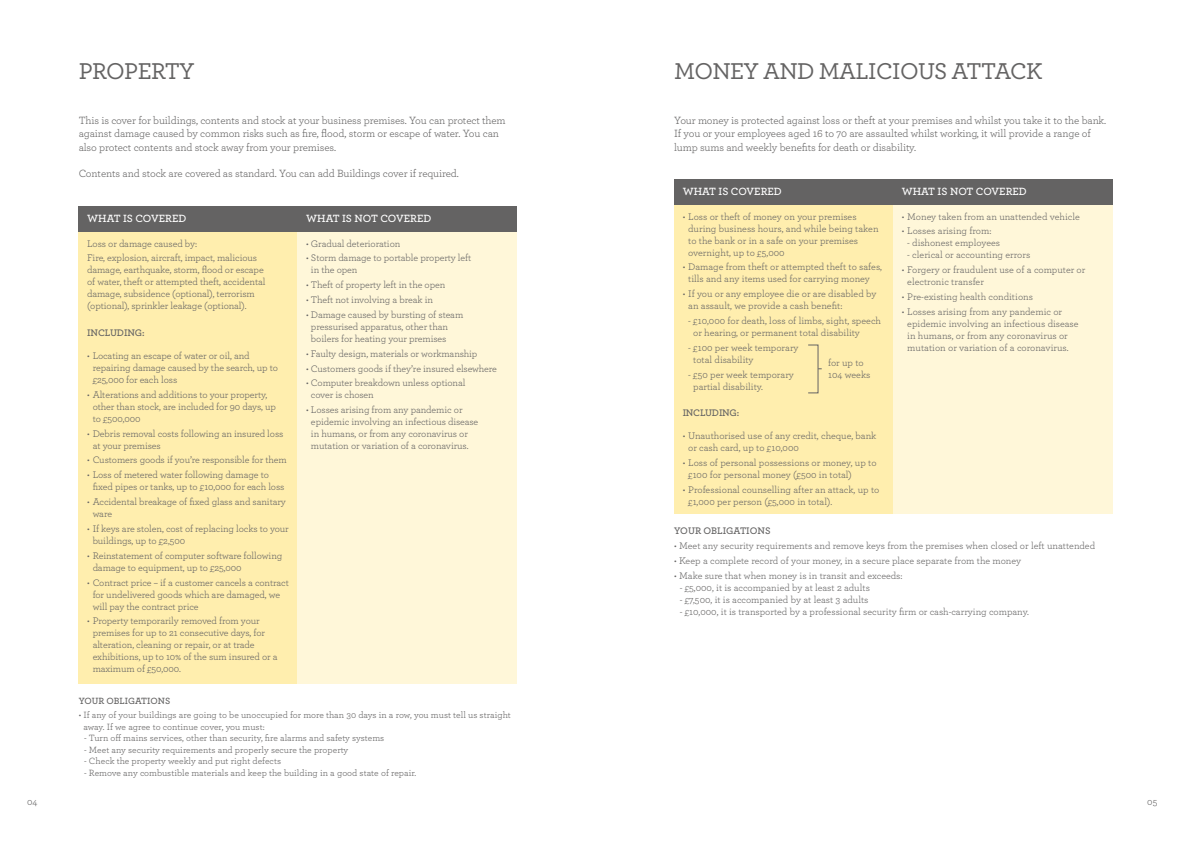
<style>
.page{position:relative;width:1191px;height:842px;background:#fff}
.page>*{position:absolute;margin:0;border:0;box-sizing:border-box;transform-origin:0 0}
.t1{font:500 24px "Archer";letter-spacing:-.025em;color:#646363}
.t2{font:11px/13.2px "Archer";letter-spacing:-.01em;color:#646363}
.t3{font:600 11px "Archer";color:#fff}
.t4{font:10px/12px "Archer";letter-spacing:-.01em;color:#646363}
.t5{font:600 10px "Archer";letter-spacing:-.01em;color:#646363}
.t6{font:9.5px/11.5px "Archer";color:#646363}
.t7{font:600 9.5px "Archer";color:#646363}
</style>
<div class="page">
<div style="left:79px;top:231px;width:219px;height:453px;background:#ffeeae"></div>
<div style="left:674px;top:204px;width:219px;height:309px;background:#ffeeae"></div>
<div style="left:298px;top:231px;width:219px;height:453px;background:#fff7d9"></div>
<div style="left:893px;top:204px;width:219px;height:309px;background:#fff7d9"></div>
<div style="left:79px;top:206px;width:219px;height:25px;background:#646363"></div>
<div style="left:298px;top:206px;width:219px;height:25px;background:#646363"></div>
<div style="left:674px;top:179px;width:219px;height:25px;background:#646363"></div>
<div style="left:893px;top:179px;width:219px;height:25px;background:#646363"></div>
<h1 class="t1" style="left:79px;top:54px;width:117px">PROPERTY</h1>
<h1 class="t1" style="left:674px;top:54px;width:370px">MONEY AND MALICIOUS ATTACK</h1>
<p class="t2" style="left:79px;top:114px;width:428px">This is cover for buildings, contents and stock at your business premises. You can protect them against damage caused by common risks such as fire, flood, storm or escape of water. You can also protect contents and stock away from your premises.</p>
<p class="t2" style="left:79px;top:166px;width:382px">Contents and stock are covered as standard. You can add Buildings cover if required.</p>
<p class="t2" style="left:674px;top:114px;width:433px">Your money is protected against loss or theft at your premises and whilst you take it to the bank.<br>If you or your employees aged 16 to 70 are assaulted whilst working, it will provide a range of lump sums and weekly benefits for death or disability.</p>
<p class="t3" style="left:87px;top:210px;width:101px">WHAT IS COVERED</p>
<p class="t3" style="left:306px;top:210px;width:127px">WHAT IS NOT COVERED</p>
<p class="t4" style="left:87px;top:235px;width:171px;line-height:14.8px">Loss or damage caused by:<br>Fire, explosion, aircraft, impact, malicious</p>
<p class="t4" style="left:87px;top:264px;width:180px">damage, earthquake, storm, flood or escape of water, theft or attempted theft, accidental damage, subsidence (optional), terrorism (optional), sprinkler leakage (optional).</p>
<p class="t5" style="left:87px;top:325px;width:59px">INCLUDING:</p>
<p class="t4" style="left:93px;top:349px;width:187px;text-indent:-5px">• Locating an escape of water or oil, and repairing damage caused by the search, up to £25,000 for each loss</p>
<p class="t4" style="left:93px;top:388px;width:185px;text-indent:-6px">• Alterations and additions to your property, other than stock, are included for 90 days, up to £500,000</p>
<p class="t4" style="left:93px;top:427px;width:192px;text-indent:-6px">• Debris removal costs following an insured loss at your premises</p>
<p class="t4" style="left:87px;top:454px;width:201px">• Customers goods if you’re responsible for them</p>
<p class="t4" style="left:93px;top:468px;width:193px;text-indent:-6px">• Loss of metered water following damage to fixed pipes or tanks, up to £10,000 for each loss</p>
<p class="t4" style="left:93px;top:495px;width:195px;text-indent:-6px">• Accidental breakage of fixed glass and sanitary ware</p>
<p class="t4" style="left:93px;top:522px;width:198px;text-indent:-6px">• If keys are stolen, cost of replacing locks to your buildings, up to £2,500</p>
<p class="t4" style="left:93px;top:549px;width:191px;text-indent:-6px">• Reinstatement of computer software following damage to equipment, up to £25,000</p>
<p class="t4" style="left:93px;top:576px;width:198px;text-indent:-6px">• Contract price – if a customer cancels a contract for undelivered goods which are damaged, we will pay the contract price</p>
<p class="t4" style="left:93px;top:615px;width:186px;text-indent:-6px">• Property temporarily removed from your premises for up to 21 consecutive days, for alteration, cleaning or repair, or at trade exhibitions, up to 10% of the sum insured or a maximum of £50,000.</p>
<p class="t4" style="left:306px;top:237px;width:96px">• Gradual deterioration</p>
<p class="t4" style="left:311px;top:252px;width:162px;text-indent:-5px">• Storm damage to portable property left in the open</p>
<p class="t4" style="left:306px;top:278px;width:141px">• Theft of property left in the open</p>
<p class="t4" style="left:306px;top:293px;width:128px">• Theft not involving a break in</p>
<p class="t4" style="left:311px;top:308px;width:154px;text-indent:-5px">• Damage caused by bursting of steam pressurised apparatus, other than boilers for heating your premises</p>
<p class="t4" style="left:306px;top:347px;width:173px">• Faulty design, materials or workmanship</p>
<p class="t4" style="left:306px;top:362px;width:192px">• Customers goods if they’re insured elsewhere</p>
<p class="t4" style="left:311px;top:377px;width:156px;text-indent:-5px">• Computer breakdown unless optional cover is chosen</p>
<p class="t4" style="left:311px;top:403px;width:169px;text-indent:-5px">• Losses arising from any pandemic or epidemic involving an infectious disease in humans, or from any coronavirus or mutation or variation of a coronavirus.</p>
<p class="t7" style="left:79px;top:693px;width:93px">YOUR OBLIGATIONS</p>
<p class="t6" style="left:83px;top:709px;width:429px;text-indent:-5px">• If any of your buildings are going to be unoccupied for more than 30 days in a row, you must tell us straight away. If we agree to continue cover, you must:</p>
<p class="t6" style="left:84px;top:732px;width:302px">- Turn off mains services, other than security, fire alarms and safety systems</p>
<p class="t6" style="left:84px;top:743px;width:266px">- Meet any security requirements and properly secure the property</p>
<p class="t6" style="left:84px;top:755px;width:198px">- Check the property weekly and put right defects</p>
<p class="t6" style="left:84px;top:766px;width:333px">- Remove any combustible materials and keep the building in a good state of repair.</p>
<p class="t3" style="left:682px;top:183px;width:101px">WHAT IS COVERED</p>
<p class="t3" style="left:901px;top:183px;width:127px">WHAT IS NOT COVERED</p>
<p class="t4" style="left:688px;top:210px;width:192px;text-indent:-6px">• Loss or theft of money on your premises during business hours, and while being taken to the bank or in a safe on your premises overnight, up to £5,000</p>
<p class="t4" style="left:688px;top:261px;width:195px;text-indent:-6px">• Damage from theft or attempted theft to safes, tills and any items used for carrying money</p>
<p class="t4" style="left:688px;top:287px;width:190px;text-indent:-6px">• If you or any employee die or are disabled by an assault, we provide a cash benefit:</p>
<p class="t4" style="left:693px;top:314px;width:189px;text-indent:-5px">- £10,000 for death, loss of limbs, sight, speech or hearing, or permanent total disability</p>
<p class="t4" style="left:693px;top:341px;width:107px;text-indent:-5px">- £100 per week temporary total disability</p>
<p class="t4" style="left:693px;top:368px;width:102px;text-indent:-5px">- £50 per week temporary partial disability.</p>
<p class="t5" style="left:682px;top:405px;width:58px">INCLUDING:</p>
<p class="t4" style="left:688px;top:429px;width:190px;text-indent:-6px">• Unauthorised use of any credit, cheque, bank or cash card, up to £10,000</p>
<p class="t4" style="left:688px;top:456px;width:190px;text-indent:-6px">• Loss of personal possessions or money, up to £100 for personal money (£500 in total)</p>
<p class="t4" style="left:688px;top:483px;width:193px;text-indent:-6px">• Professional counselling after an attack, up to £1,000 per person (£5,000 in total).</p>
<p class="t4" style="left:828px;top:356px;width:44px">for up to<br>104 weeks</p>
<p class="t4" style="left:901px;top:210px;width:180px">• Money taken from an unattended vehicle</p>
<p class="t4" style="left:901px;top:225px;width:91px">• Losses arising from:</p>
<p class="t4" style="left:907px;top:237px;width:94px">- dishonest employees</p>
<p class="t4" style="left:907px;top:249px;width:124px">- clerical or accounting errors</p>
<p class="t4" style="left:907px;top:263px;width:180px;text-indent:-6px">• Forgery or fraudulent use of a computer or electronic transfer</p>
<p class="t4" style="left:901px;top:290px;width:133px">• Pre-existing health conditions</p>
<p class="t4" style="left:907px;top:305px;width:173px;text-indent:-6px">• Losses arising from any pandemic or epidemic involving an infectious disease in humans, or from any coronavirus or mutation or variation of a coronavirus.</p>
<p class="t5" style="left:674px;top:523px;width:98px">YOUR OBLIGATIONS</p>
<p class="t4" style="left:674px;top:539px;width:422px">• Meet any security requirements and remove keys from the premises when closed or left unattended</p>
<p class="t4" style="left:674px;top:554px;width:348px">• Keep a complete record of your money, in a secure place separate from the money</p>
<p class="t4" style="left:674px;top:569px;width:230px">• Make sure that when money is in transit and exceeds:</p>
<p class="t4" style="left:679px;top:581px;width:192px">- £5,000, it is accompanied by at least 2 adults</p>
<p class="t4" style="left:679px;top:593px;width:190px">- £7,500, it is accompanied by at least 3 adults</p>
<p class="t4" style="left:679px;top:605px;width:351px">- £10,000, it is transported by a professional security firm or cash-carrying company.</p>
<p class="t4" style="left:27px;top:795px;width:12px">04</p>
<p class="t4" style="left:1147px;top:795px;width:12px">05</p>
</div>
